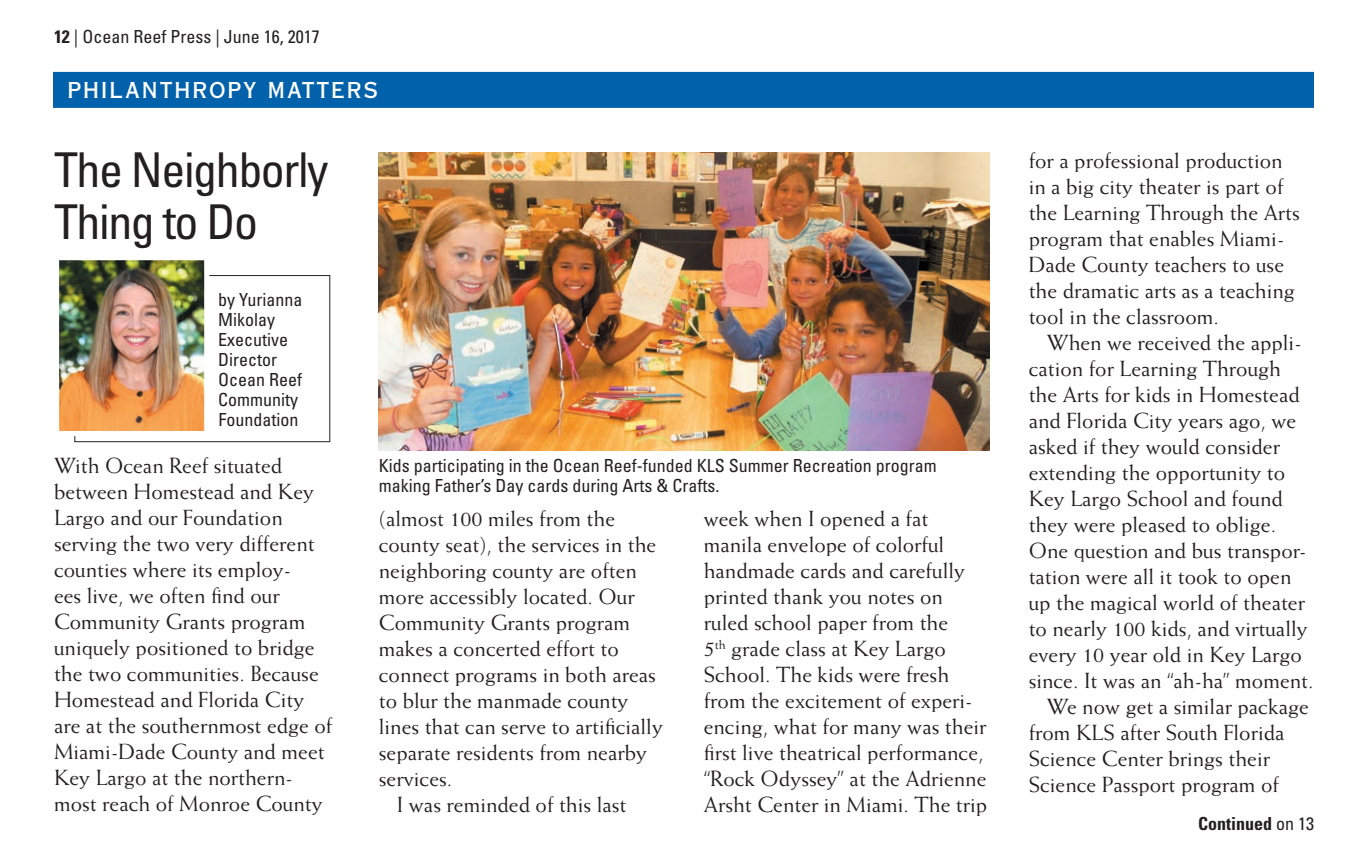
<style>
.page{position:relative;width:1368px;height:864px;background:#fff}
.page>*{position:absolute;margin:0;border:0;box-sizing:border-box;transform-origin:0 0}
.Header_main{font:condensed 48px/52px "Univers LT Std";letter-spacing:-.03em;color:#231f20}
.Body_text_main{font:22px/26px "Weiss Std";color:#231f20}
.Body_text_first{font:22px/26px "Weiss Std";color:#231f20}
.Blue_bar_header_smal{font:22px "Copperplate Gothic Std 30 AB";letter-spacing:.1em;color:#fff}
.Cutline{font:condensed 18px/20px "Univers LT Std";color:#231f20}
.Jump_to_page{font:700 condensed 18px "Univers LT Std";color:#231f20}
.s1{font-weight:700}
.s2{font-weight:400}
</style>
<div class="page">
<div style="left:75px;top:275px;width:255px;height:167px;border:1px solid #231f20"></div>
<img style="left:59px;top:260px;width:153px;height:179px">
<img style="left:379px;top:152px;width:610px;height:298px">
<div style="left:53px;top:72px;width:1261px;height:36px;background:#0161aa"></div>
<p class="Cutline" style="left:54px;top:27px;width:267px"><span class="s1">12</span> | Ocean Reef Press | June 16, 2017</p>
<p class="Blue_bar_header_smal" style="left:67px;top:76px;width:312px">PHILANTHROPY MATTERS</p>
<p class="Header_main" style="left:54px;top:143px;width:276px">The Neighborly<br>Thing to Do</p>
<p class="Cutline" style="left:218px;top:289px;width:86px">by Yurianna<br>Mikolay</p>
<p class="Cutline" style="left:218px;top:329px;width:72px">Executive<br>Director</p>
<p class="Cutline" style="left:218px;top:369px;width:86px">Ocean Reef<br>Community<br>Foundation</p>
<p class="Body_text_first" style="left:54px;top:452px;width:280px">With Ocean Reef situated between Homestead and Key<br>Largo and our Foundation serving the two very different counties where its employ-<br>ees live, we often find our<br>Community Grants program uniquely positioned to bridge the two communities. Because<br>Homestead and Florida City are at the southernmost edge of<br>Miami-Dade County and meet<br>Key Largo at the northern&shy;most reach of Monroe County</p>
<p class="Cutline" style="left:379px;top:455px;width:559px">Kids participating in the Ocean Reef-funded KLS Summer Recreation program making Father’s Day cards during Arts &amp; Crafts.</p>
<p class="Body_text_first" style="left:379px;top:505px;width:286px">(almost 100 miles from the county seat), the services in the neighboring county are often more accessibly located. Our<br>Community Grants program makes a concerted effort to connect programs in both areas to blur the manmade county lines that can serve to artificially separate residents from nearby services.</p>
<p class="Body_text_main" style="left:397px;top:791px;width:231px">I was reminded of this last</p>
<p class="Body_text_main" style="left:704px;top:505px;width:285px">week when I opened a fat manila envelope of colorful handmade cards and carefully printed thank you notes on ruled school paper from the<br>5<sup>th</sup> grade class at Key Largo<br>School. The kids were fresh from the excitement of experi&shy;encing, what for many was their first live theatrical performance, “Rock Odyssey” at the Adrienne<br>Arsht Center in Miami. The trip</p>
<p class="Body_text_main" style="left:1029px;top:147px;width:273px">for a professional production in a big city theater is part of the Learning Through the Arts program that enables Miami-<br>Dade County teachers to use the dramatic arts as a teaching tool in the classroom.</p>
<p class="Body_text_main" style="left:1029px;top:329px;width:286px;text-indent:18px">When we received the appli&shy;cation for Learning Through the Arts for kids in Homestead and Florida City years ago, we asked if they would consider extending the opportunity to<br>Key Largo School and found they were pleased to oblige.<br>One question and bus transpor&shy;tation were all it took to open up the magical world of theater to nearly 100 kids, and virtually every 10 year old in Key Largo since. It was an “ah-ha” moment.</p>
<p class="Body_text_main" style="left:1029px;top:693px;width:282px;text-indent:18px">We now get a similar package from KLS after South Florida<br>Science Center brings their<br>Science Passport program of</p>
<p class="Jump_to_page" style="left:1198px;top:813px;width:117px">Continued <span class="s2">on 13</span></p>
</div>
